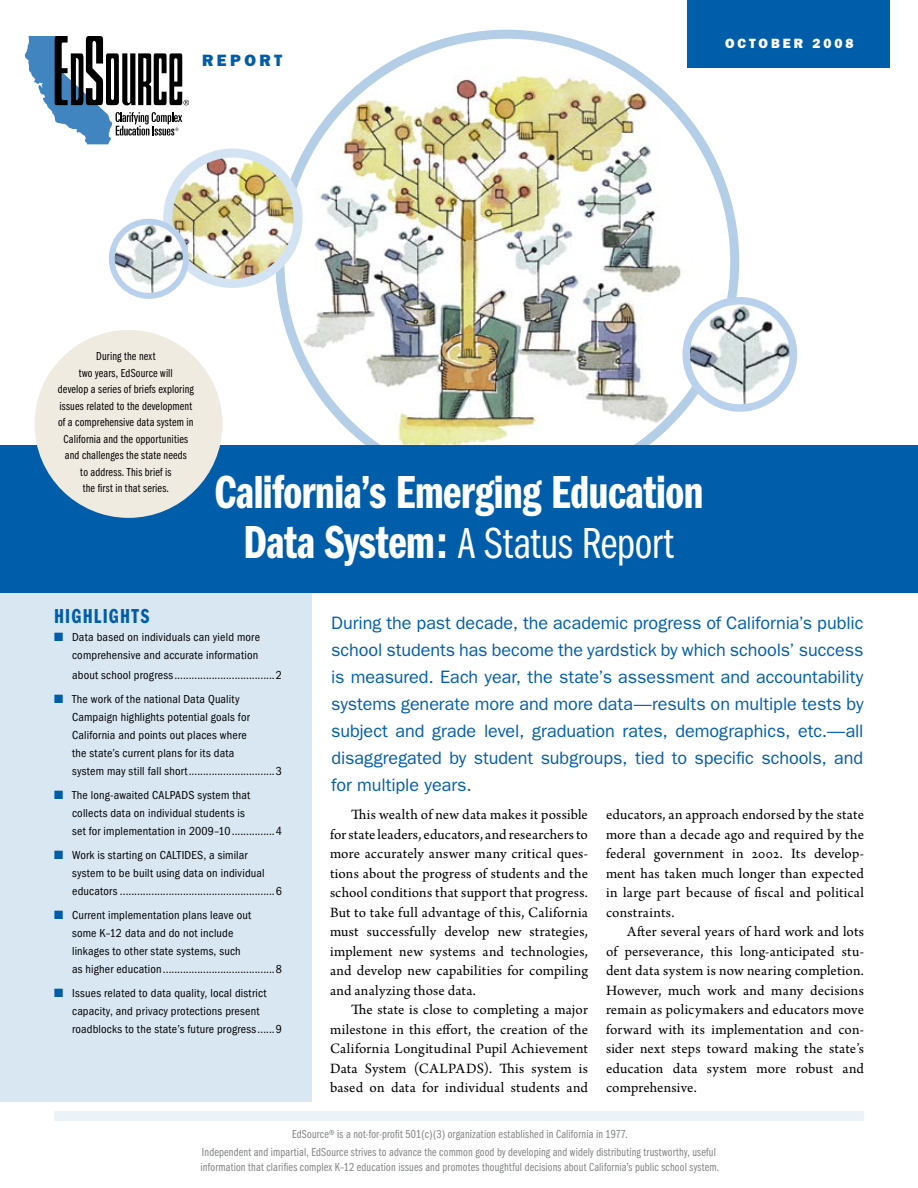
<style>
.page{position:relative;width:918px;height:1188px;background:#fff}
.page>*{position:absolute;margin:0;border:0;box-sizing:border-box;transform-origin:0 0}
.t1{font:48px "Franklin Gothic Demi Cmpr";letter-spacing:-.01em;color:#fff}
.t2{font:45px "Franklin Gothic Book Cmpr";letter-spacing:-.01em;color:#fff}
.t3{font:21px "Franklin Gothic Demi Cmpr";letter-spacing:.06em;color:#005daa}
.t4{font:18px/27px "Franklin Gothic";letter-spacing:-.005em;color:#005daa;text-align:justify}
.t5{font:800 16.5px "Franklin Gothic";letter-spacing:.21em;color:#005daa}
.t6{font:15px/19.5px "Arno Pro";letter-spacing:.015em;color:#000;text-align:justify}
.t7{font:800 13.5px "Franklin Gothic";letter-spacing:.215em;color:#fff}
.t8{font:condensed 12px/18px "Franklin Gothic";letter-spacing:.015em;color:#000}
.t9{font:12px/18px "Franklin Gothic Book Cmpr";letter-spacing:.015em;color:#808284;text-align:center}
.t10{font:12px/16.5px "Franklin Gothic Book Cmpr";letter-spacing:.015em;color:#000;text-align:center}
.s1{font-family:"Franklin Gothic Demi Cmpr";font-size:48px}
.s2{color:#005daa}
</style>
<div class="page">
<svg style="left:280px;top:34px;width:455px;height:455px"></svg>
<img style="left:297px;top:68px;width:395px;height:377px">
<div style="left:688px;top:0;width:202px;height:68px;background:#005daa"></div>
<div style="left:0;top:590px;width:312px;height:511px;background:#d9e7f2"></div>
<div style="left:54px;top:1111px;width:810px;height:9px;background:#ebf2f8"></div>
<svg style="left:25px;top:36px;width:164px;height:108px"></svg>
<div style="left:0;top:445px;width:918px;height:148px;background:#005daa"></div>
<img style="left:168px;top:153px;width:130px;height:131px;border-radius:50%">
<div style="left:163px;top:148px;width:140px;height:140px;border:9px solid #d4e3f4;border-radius:50%"></div>
<img style="left:686px;top:301px;width:108px;height:107px;border-radius:50%">
<div style="left:682px;top:297px;width:115px;height:115px;border:8px solid #bad1ed;border-radius:50%"></div>
<div style="left:35px;top:330px;width:187px;height:188px;background:#efebe0;border-radius:50%"></div>
<img style="left:112px;top:222px;width:74px;height:74px;border-radius:50%">
<div style="left:109px;top:219px;width:80px;height:80px;border:6px solid #bad1ed;border-radius:50%"></div>
<p class="t5" style="left:202px;top:51px;width:82px">REPORT</p>
<p class="t7" style="left:725px;top:35px;width:130px">OCTOBER 2008</p>
<p class="t10" style="left:58px;top:348px;width:137px">During the next<br>two years, EdSource will<br>develop a series of briefs exploring issues related to the development of a comprehensive data system in<br>California and the opportunities and challenges the state needs<br>to address. This brief is<br>the fi rst in that series.</p>
<h1 class="t1" style="left:214px;top:466px;width:490px">California’s Emerging Education</h1>
<h2 class="t2" style="left:244px;top:518px;width:432px"><span class="s1">Data System:</span> A Status Report</h2>
<h3 class="t3" style="left:54px;top:605px;width:97px">Highlights</h3>
<p class="t8" style="left:54px;top:628px;width:207px;text-align:right"><span class="s2">■</span> Data based on individuals can yield more comprehensive and accurate information</p>
<p class="t8" style="left:72px;top:666px;width:211px">about school progress...................................2</p>
<p class="t8" style="left:72px;top:690px;width:211px;text-indent:-18px"><span class="s2">■</span> The work of the national Data Quality Campaign highlights potential goals for California and points out places where<br>the state’s current plans for its data<br>system may still fall short..............................3</p>
<p class="t8" style="left:72px;top:786px;width:211px;text-indent:-18px"><span class="s2">■</span> The long-awaited CALPADS system that collects data on individual students is<br>set for implementation in 2009–10...............4</p>
<p class="t8" style="left:72px;top:846px;width:211px;text-indent:-18px"><span class="s2">■</span> Work is starting on CALTIDES, a similar system to be built using data on individual educators ......................................................6</p>
<p class="t8" style="left:72px;top:906px;width:211px;text-indent:-18px"><span class="s2">■</span> Current implementation plans leave out<br>some K–12 data and do not include<br>linkages to other state systems, such<br>as higher education.......................................8</p>
<p class="t8" style="left:72px;top:984px;width:211px;text-indent:-18px"><span class="s2">■</span> Issues related to data quality, local district capacity, and privacy protections present roadblocks to the state’s future progress......9</p>
<p class="t4" style="left:331px;top:609px;width:534px">During the past decade, the academic progress of California’s public school students has become the yardstick by which schools’ success is measured. Each year, the state’s assessment and accountability systems generate more and more data—results on multiple tests by subject and grade level, graduation rates, demographics, etc.—all disaggregated by student subgroups, tied to specific schools, and for multiple years.</p>
<p class="t6" style="left:330px;top:806px;width:259px;text-indent:21px">This wealth of new data makes it possible for state leaders, educators, and researchers to more accurately answer many critical ques&shy;tions about the progress of students and the school conditions that support that progress.<br>But to take full advantage of this, California must successfully develop new strategies, implement new systems and technologies, and develop new capabilities for compiling and analyzing those data.</p>
<p class="t6" style="left:330px;top:1001px;width:260px;text-indent:21px">The state is close to completing a major milestone in this effort, the creation of the California Longitudinal Pupil Achievement Data System (CALPADS). This system is based on data for individual students and</p>
<p class="t6" style="left:606px;top:806px;width:260px">educators, an approach endorsed by the state more than a decade ago and required by the federal government in 2002. Its develop&shy;ment has taken much longer than expected in large part because of fiscal and political constraints.</p>
<p class="t6" style="left:606px;top:923px;width:259px;text-indent:21px">After several years of hard work and lots of perseverance, this long-anticipated stu&shy;dent data system is now nearing completion.<br>However, much work and many decisions remain as policymakers and educators move forward with its implementation and con&shy;sider next steps toward making the state’s education data system more robust and comprehensive.</p>
<p class="t9" style="left:202px;top:1125px;width:516px">EdSource® is a not-for-profit 501(c)(3) organization established in California in 1977.<br>Independent and impartial, EdSource strives to advance the common good by developing and widely distributing trustworthy, useful</p>
<p class="t9" style="left:201px;top:1158px;width:520px">information that clarifies complex K–12 education issues and promotes thoughtful decisions about California’s public school system.</p>
</div>
